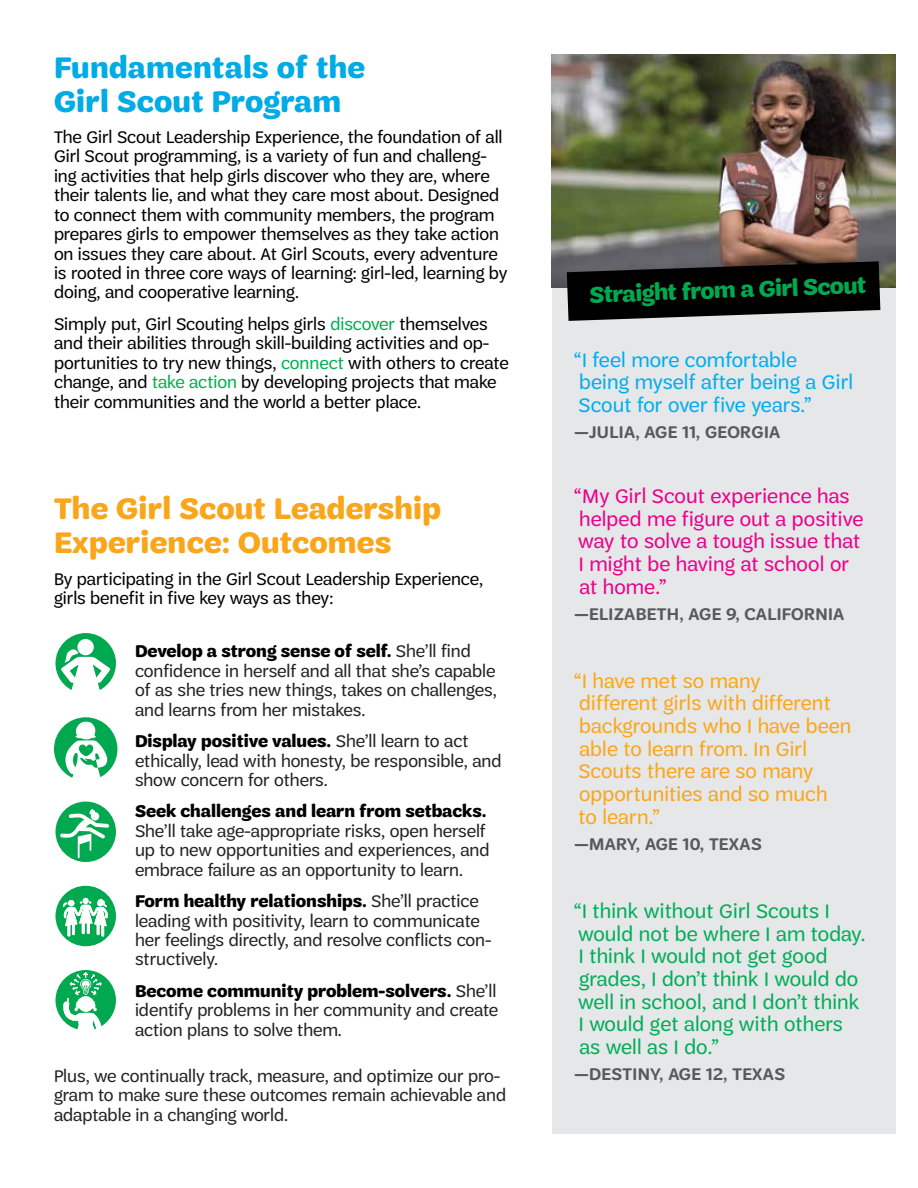
<style>
.page{position:relative;width:918px;height:1188px;background:#fff}
.page>*{position:absolute;margin:0;border:0;box-sizing:border-box;transform-origin:0 0}
.t1{font:700 31.5px/34px "Trefoil Sans";letter-spacing:.01em;color:#faa61a}
.t2{font:700 31.5px/34px "Trefoil Sans";letter-spacing:.01em;color:#00abe6}
.t3{font:700 24px "Trefoil Sans";color:#00a94f}
.t4{font:21px/22.6px "Trefoil Sans";letter-spacing:.01em;color:#00ad59}
.t5{font:21px/22.6px "Trefoil Sans";letter-spacing:.01em;color:#faa61a}
.t6{font:21px/22.6px "Trefoil Sans";letter-spacing:.01em;color:#eb008c}
.t7{font:21px/22.6px "Trefoil Sans";letter-spacing:.01em;color:#00aeef}
.t8{font:18px/19.4px "Trefoil Sans";color:#000}
.t9{font:18px/19.4px "Trefoil Sans";color:#222}
.t10{font:600 18px "Trefoil Sans";letter-spacing:.02em;color:#58595b}
.t11{font:700 18px "Trefoil Sans";color:#000}
.s1{color:#00b050}
.s2{font-weight:700;color:#000}
</style>
<div class="page">
<div style="left:552px;top:261px;width:343px;height:873px;background:#e6e7e8"></div>
<img style="left:552px;top:54px;width:343px;height:233px">
<svg style="left:567px;top:261px;width:313px;height:60px"></svg>
<svg style="left:55px;top:633px;width:61px;height:57px"></svg>
<svg style="left:54px;top:717px;width:63px;height:61px"></svg>
<svg style="left:55px;top:802px;width:61px;height:60px"></svg>
<svg style="left:55px;top:886px;width:61px;height:60px"></svg>
<svg style="left:55px;top:970px;width:61px;height:60px"></svg>
<h1 class="t2" style="left:54px;top:50px;width:312px">Fundamentals of the<br>Girl Scout Program</h1>
<p class="t8" style="left:54px;top:127px;width:455px">The Girl Scout Leadership Experience, the foundation of all Girl Scout programming, is a variety of fun and challeng&shy;ing activities that help girls discover who they are, where their talents lie, and what they care most about. Designed to connect them with community members, the program prepares girls to empower themselves as they take action on issues they care about. At Girl Scouts, every adventure is rooted in three core ways of learning: girl-led, learning by doing, and cooperative learning.</p>
<p class="t8" style="left:54px;top:314px;width:456px">Simply put, Girl Scouting helps girls <span class="s1">discover</span> themselves and their abilities through skill-building activities and op&shy;portunities to try new things, <span class="s1">connect</span> with others to create change, and <span class="s1">take action</span> by developing projects that make their communities and the world a better place.</p>
<h1 class="t1" style="left:54px;top:492px;width:389px">The Girl Scout Leadership<br>Experience: Outcomes</h1>
<p class="t8" style="left:54px;top:569px;width:431px">By participating in the Girl Scout Leadership Experience, girls benefit in five key ways as they:</p>
<p class="t9" style="left:135px;top:642px;width:363px"><span class="s2">Develop a strong sense of self.</span> She’ll find confidence in herself and all that she’s capable of as she tries new things, takes on challenges, and learns from her mistakes.</p>
<p class="t9" style="left:135px;top:732px;width:368px"><span class="s2">Display positive values.</span> She’ll learn to act ethically, lead with honesty, be responsible, and show concern for others.</p>
<p class="t11" style="left:135px;top:801px;width:353px">Seek challenges and learn from setbacks.</p>
<p class="t9" style="left:135px;top:821px;width:356px">She’ll take age-appropriate risks, open herself up to new opportunities and experiences, and embrace failure as an opportunity to learn.</p>
<p class="t9" style="left:135px;top:891px;width:358px"><span class="s2">Form healthy relationships.</span> She’ll practice leading with positivity, learn to communicate her feelings directly, and resolve conflicts con&shy;structively.</p>
<p class="t9" style="left:135px;top:981px;width:365px;text-align:justify"><span class="s2">Become community problem-solvers.</span> She’ll identify problems in her community and create action plans to solve them.</p>
<p class="t9" style="left:54px;top:1066px;width:454px">Plus, we continually track, measure, and optimize our pro&shy;gram to make sure these outcomes remain achievable and adaptable in a changing world.</p>
<h2 class="t3" style="left:589px;top:281px;width:278px;rotate:-2deg">Straight from a Girl Scout</h2>
<p class="t7" style="left:574px;top:348px;width:281px">“I feel more comfortable<br>being myself after being a Girl<br>Scout for over five years.”</p>
<p class="t10" style="left:574px;top:422px;width:208px">—JULIA, AGE 11, GEORGIA</p>
<p class="t6" style="left:574px;top:485px;width:291px">“My Girl Scout experience has helped me figure out a positive way to solve a tough issue that<br>I might be having at school or at home.”</p>
<p class="t10" style="left:574px;top:604px;width:272px">—ELIZABETH, AGE 9, CALIFORNIA</p>
<p class="t5" style="left:574px;top:670px;width:279px">“I have met so many<br>different girls with different backgrounds who I have been able to learn from. In Girl<br>Scouts there are so many opportunities and so much<br>to learn.”</p>
<p class="t10" style="left:574px;top:834px;width:189px">—MARY, AGE 10, TEXAS</p>
<p class="t4" style="left:574px;top:900px;width:293px">“I think without Girl Scouts I would not be where I am today.<br>I think I would not get good grades, I don’t think I would do well in school, and I don’t think<br>I would get along with others<br>as well as I do.”</p>
<p class="t10" style="left:574px;top:1064px;width:213px">—DESTINY, AGE 12, TEXAS</p>
</div>
